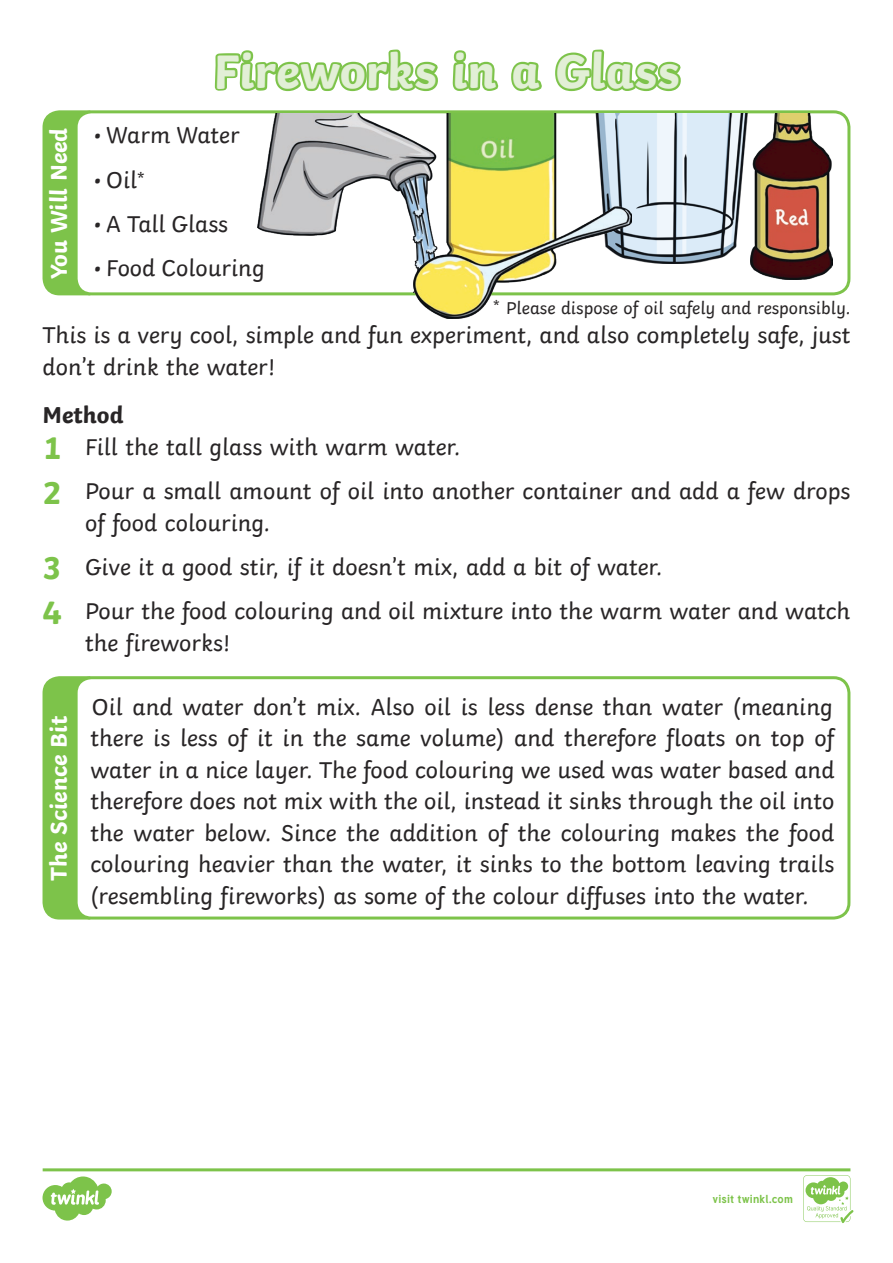
<style>
.page{position:relative;width:893px;height:1263px;background:#fff}
.page>*{position:absolute;margin:0;border:0;box-sizing:border-box;transform-origin:0 0}
.Heading_1{font:700 49.5px "Twinkl";color:#e2efd6}
.KS1_Body_Copy{font:24px/31.5px "Twinkl";color:#282526}
.Heading_4{font:700 24px "Twinkl";color:#fff}
.Heading_3{font:700 24px "Twinkl";color:#282526}
.Aim{font:18px "Twinkl";color:#282526}
.t1{font:700 11.4px "Tuffy";letter-spacing:.015em;color:#7dc34a}
.s1{font-size:21px}
.s2{font-weight:700;font-size:33px;color:#7dc34a}
</style>
<div class="page">
<svg style="left:212px;top:49px;width:226px;height:247px"></svg>
<svg style="left:452px;top:50px;width:47px;height:41px"></svg>
<svg style="left:511px;top:61px;width:31px;height:31px"></svg>
<svg style="left:555px;top:49px;width:129px;height:247px"></svg>
<div style="left:43px;top:676px;width:44px;height:243px;background:#7dc34a"></div>
<div style="left:76px;top:678px;width:773px;height:240px;background:#fff;border-radius:16px"></div>
<div style="left:75px;top:676px;width:775px;height:243px;border:3px solid #7dc34a;border-radius:16px"></div>
<div style="left:43px;top:110px;width:44px;height:185px;background:#7dc34a"></div>
<div style="left:76px;top:112px;width:773px;height:182px;background:#fff;border-radius:16px"></div>
<div style="left:75px;top:110px;width:775px;height:185px;border:3px solid #7dc34a;border-radius:16px"></div>
<img style="left:632px;top:113px;width:118px;height:151px">
<img style="left:750px;top:113px;width:82px;height:167px">
<img style="left:258px;top:113px;width:156px;height:179px">
<img style="left:414px;top:113px;width:218px;height:205px">
<svg style="left:43px;top:1168px;width:810px;height:55px"></svg>
<p class="Heading_1" style="left:213px;top:31px;width:467px">Fireworks in a Glass</p>
<p class="Heading_4" style="left:39px;top:279px;width:153px;rotate:-90deg">You Will Need</p>
<p class="KS1_Body_Copy" style="left:94px;top:117px;width:148px">• Warm Water</p>
<p class="KS1_Body_Copy" style="left:94px;top:162px;width:53px">• Oil*</p>
<p class="KS1_Body_Copy" style="left:94px;top:206px;width:136px">• A Tall Glass</p>
<p class="KS1_Body_Copy" style="left:94px;top:250px;width:173px">• Food Colouring</p>
<p class="Aim" style="left:493px;top:294px;width:359px"><span class="s1">*</span> Please dispose of oil safely and responsibly.</p>
<p class="KS1_Body_Copy" style="left:43px;top:317px;width:809px">This is a very cool, simple and fun experiment, and also completely safe, just don’t drink the water!</p>
<p class="Heading_3" style="left:43px;top:395px;width:82px">Method</p>
<p class="KS1_Body_Copy" style="left:43px;top:429px;width:419px"><span class="s2">1</span> Fill the tall glass with warm water.</p>
<p class="KS1_Body_Copy" style="left:85px;top:473px;width:767px;text-indent:-43px"><span class="s2">2</span> Pour a small amount of oil into another container and add a few drops of food colouring.</p>
<p class="KS1_Body_Copy" style="left:43px;top:549px;width:621px"><span class="s2">3</span> Give it a good stir, if it doesn’t mix, add a bit of water.</p>
<p class="KS1_Body_Copy" style="left:85px;top:593px;width:767px;text-indent:-43px"><span class="s2">4</span> Pour the food colouring and oil mixture into the warm water and watch the fireworks!</p>
<p class="Heading_4" style="left:39px;top:881px;width:166px;rotate:-90deg">The Science Bit</p>
<p class="KS1_Body_Copy" style="left:90px;top:689px;width:746px;text-align:justify">Oil and water don’t mix. Also oil is less dense than water (meaning there is less of it in the same volume) and therefore floats on top of water in a nice layer. The food colouring we used was water based and therefore does not mix with the oil, instead it sinks through the oil into the water below. Since the addition of the colouring makes the food colouring heavier than the water, it sinks to the bottom leaving trails (resembling fireworks) as some of the colour diffuses into the water.</p>
<p class="t1" style="left:712px;top:1190px;width:82px">visit twinkl.com</p>
</div>
